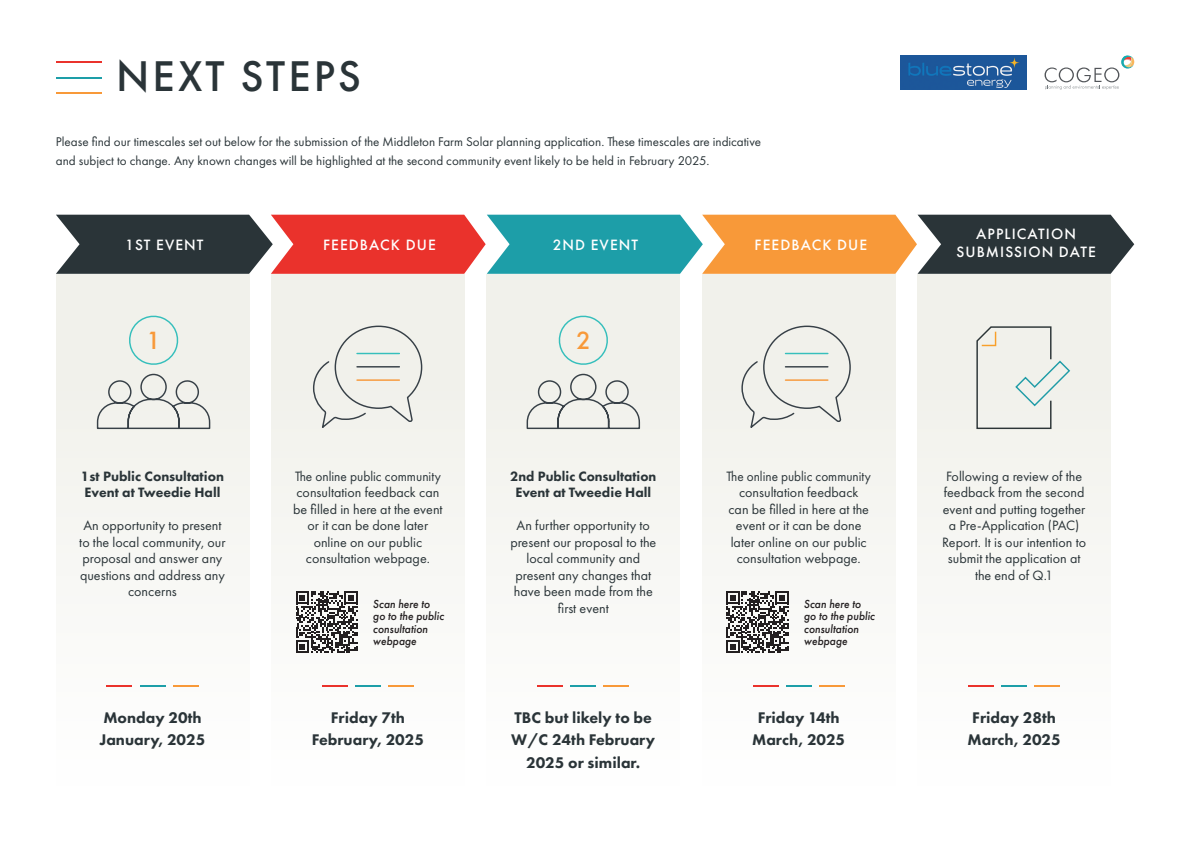
<style>
.page{position:relative;width:1191px;height:842px;background:#fff}
.page>*{position:absolute;margin:0;border:0;box-sizing:border-box;transform-origin:0 0}
.t1{font:500 44.6px "Futura PT";letter-spacing:.07em;color:#2a3438}
.t2{font:500 25.9px "Futura PT";color:#f89939}
.t3{font:800 16px/22.3px "Futura PT";color:#2a3438;text-align:center}
.t4{font:500 15.5px/18.4px "Futura PT";letter-spacing:.07em;color:#fff;text-align:center}
.t5{font:14.1px/16.5px "Futura PT";color:#2a3438;text-align:center}
.t6{font:14.1px/16.5px "Futura PT";color:#2a3438;text-align:center;scale:.95 1}
.t7{font:14.1px/16.5px "Futura PT";color:#2a3438;text-align:center;scale:.94 1}
.t8{font:800 14.1px/16.5px "Futura PT";color:#2a3438}
.t9{font:13.1px/19px "Futura PT";color:#2a3438}
.t10{font:italic 500 12.1px/12.6px "Futura PT";color:#231f20;scale:.95 1}
</style>
<div class="page">
<hr style="left:56px;top:61px;width:45px;height:2px;background:#ea322c">
<hr style="left:56px;top:77px;width:45px;height:1px;background:#1d9ea8">
<hr style="left:56px;top:92px;width:45px;height:2px;background:#f89939">
<img style="left:900px;top:56px;width:126px;height:34px">
<svg style="left:1044px;top:55px;width:90px;height:35px"></svg>
<div style="left:56px;top:274px;width:193px;height:511px;background:#f7f7f3"></div>
<div style="left:271px;top:274px;width:193px;height:511px;background:#f7f7f3"></div>
<div style="left:487px;top:274px;width:193px;height:511px;background:#f7f7f3"></div>
<div style="left:702px;top:274px;width:193px;height:511px;background:#f7f7f3"></div>
<div style="left:917px;top:274px;width:193px;height:511px;background:#f7f7f4"></div>
<svg style="left:107px;top:685px;width:25px;height:1px"></svg>
<svg style="left:140px;top:685px;width:25px;height:1px"></svg>
<svg style="left:173px;top:685px;width:25px;height:1px"></svg>
<svg style="left:322px;top:685px;width:26px;height:1px"></svg>
<svg style="left:355px;top:685px;width:26px;height:1px"></svg>
<svg style="left:388px;top:685px;width:26px;height:1px"></svg>
<svg style="left:537px;top:685px;width:26px;height:1px"></svg>
<svg style="left:570px;top:685px;width:26px;height:1px"></svg>
<svg style="left:603px;top:685px;width:26px;height:1px"></svg>
<svg style="left:753px;top:685px;width:25px;height:1px"></svg>
<svg style="left:786px;top:685px;width:25px;height:1px"></svg>
<svg style="left:819px;top:685px;width:25px;height:1px"></svg>
<svg style="left:968px;top:685px;width:26px;height:1px"></svg>
<svg style="left:1001px;top:685px;width:26px;height:1px"></svg>
<svg style="left:1034px;top:685px;width:26px;height:1px"></svg>
<svg style="left:56px;top:215px;width:1078px;height:59px;background:#856e5f"></svg>
<svg style="left:296px;top:591px;width:62px;height:62px"></svg>
<svg style="left:726px;top:591px;width:62px;height:62px"></svg>
<svg style="left:312px;top:325px;width:111px;height:103px"></svg>
<hr style="left:357px;top:353px;width:42px;height:1px;background:#36bfbc">
<hr style="left:357px;top:366px;width:42px;height:1px;background:#374047">
<hr style="left:357px;top:379px;width:42px;height:2px;background:#f7993a">
<svg style="left:741px;top:325px;width:110px;height:103px"></svg>
<hr style="left:785px;top:353px;width:43px;height:1px;background:#36bfbc">
<hr style="left:785px;top:366px;width:43px;height:1px;background:#374047">
<hr style="left:785px;top:379px;width:43px;height:2px;background:#f7993a">
<svg style="left:976px;top:326px;width:95px;height:104px"></svg>
<svg style="left:96px;top:373px;width:115px;height:57px"></svg>
<svg style="left:129px;top:315px;width:50px;height:50px"></svg>
<svg style="left:526px;top:373px;width:115px;height:57px"></svg>
<svg style="left:558px;top:315px;width:50px;height:50px"></svg>
<h1 class="t1" style="left:116px;top:49px;width:247px">NEXT STEPS</h1>
<p class="t9" style="left:56px;top:132px;width:707px">Please find our timescales set out below for the submission of the Middleton Farm Solar planning application. These timescales are indicative and subject to change. Any known changes will be highlighted at the second community event likely to be held in February 2025.</p>
<p class="t4" style="left:125px;top:235px;width:80px">1ST EVENT</p>
<p class="t4" style="left:323px;top:235px;width:114px">FEEDBACK DUE</p>
<p class="t4" style="left:552px;top:235px;width:87px">2ND EVENT</p>
<p class="t4" style="left:754px;top:235px;width:114px">FEEDBACK DUE</p>
<h2 class="t2" style="left:146px;top:325px;width:16px">1</h2>
<h2 class="t2" style="left:576px;top:325px;width:16px">2</h2>
<p class="t8" style="left:81px;top:467px;width:144px">1st Public Consultation<br>Event at Tweedie Hall</p>
<p class="t5" style="left:79px;top:517px;width:148px">An opportunity to present to the local community, our proposal and answer any questions and address any concerns</p>
<p class="t3" style="left:100px;top:706px;width:107px;text-align:left">Monday 20th<br>January, 2025</p>
<p class="t6" style="left:293px;top:468px;width:159px">The online public community consultation feedback can be filled in here at the event or it can be done later online on our public consultation webpage.</p>
<p class="t7" style="left:726px;top:468px;width:155px">The online public community consultation feedback<br>can be filled in here at the event or it can be done later online on our public consultation webpage.</p>
<p class="t8" style="left:510px;top:467px;width:148px;text-align:center">2nd Public Consultation<br>Event at Tweedie Hall</p>
<p class="t5" style="left:510px;top:517px;width:147px">An further opportunity to present our proposal to the local community and present any changes that have been made from the first event</p>
<p class="t10" style="left:373px;top:597px;width:76px">Scan here to go to the public consultation webpage</p>
<p class="t10" style="left:804px;top:597px;width:76px">Scan here to go to the public consultation webpage</p>
<p class="t3" style="left:312px;top:706px;width:114px">Friday 7th<br>February, 2025</p>
<p class="t3" style="left:511px;top:706px;width:145px">TBC but likely to be<br>W/C 24th February<br>2025 or similar.</p>
<p class="t3" style="left:752px;top:706px;width:94px">Friday 14th<br>March, 2025</p>
<p class="t4" style="left:956px;top:225px;width:141px">APPLICATION<br>SUBMISSION DATE</p>
<p class="t5" style="left:942px;top:468px;width:146px">Following a review of the feedback from the second event and putting together a Pre-Application (PAC)<br>Report. It is our intention to submit the application at the end of Q.1</p>
<p class="t3" style="left:967px;top:706px;width:94px;text-align:left">Friday 28th<br>March, 2025</p>
</div>
